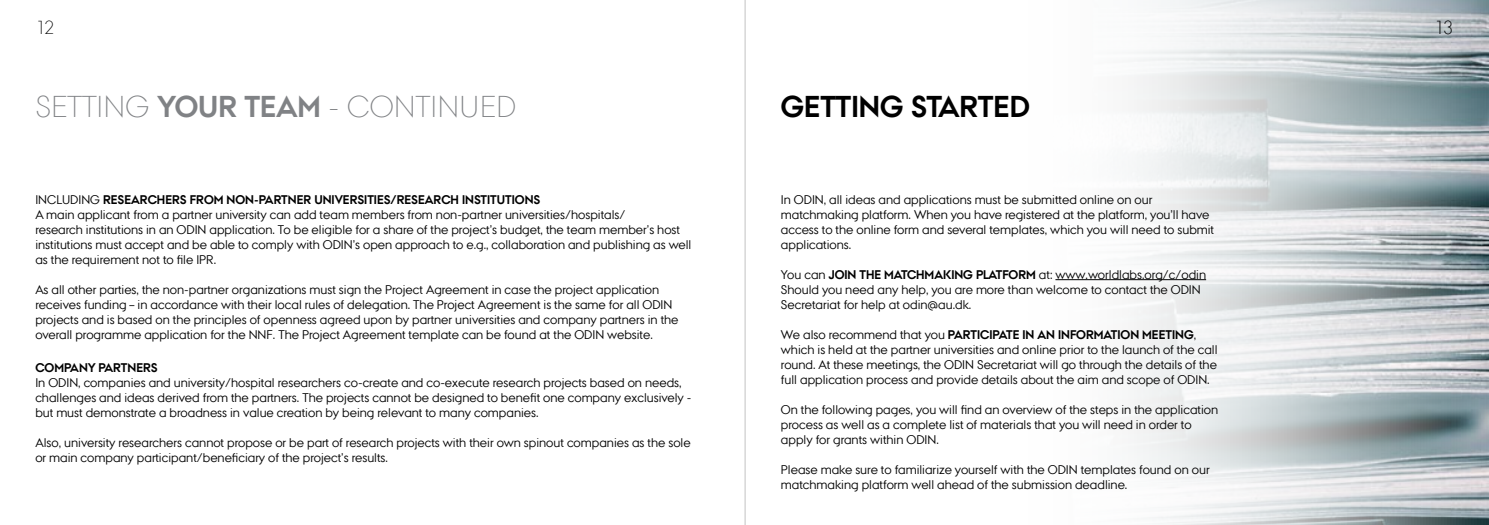
<style>
.page{position:relative;width:1489px;height:525px;background:#fff}
.page>*{position:absolute;margin:0;border:0;box-sizing:border-box;transform-origin:0 0}
.t1{font:300 30px "AU Passata";color:#808285}
.t2{font:700 30px "AU Passata";color:#000}
.t3{font:300 18.75px "AU Passata";color:#000}
.t4{font:12.5px/15px "AU Passata";color:#000}
.t5{font:700 12.5px "AU Passata";color:#000}
.s1{font-weight:700}
</style>
<div class="page">
<img style="left:1055px;top:0;width:433px;height:524px">
<hr style="left:1055px;top:279px;width:150px;height:1px;background:#000">
<hr style="left:744px;top:0;width:1px;height:524px;background:#000">
<h2 class="t3" style="left:35px;top:17px;width:21px">12</h2>
<h2 class="t3" style="left:1433px;top:17px;width:21px">13</h2>
<h1 class="t1" style="left:35px;top:89px;width:482px">SETTING <span class="s1">YOUR TEAM</span> - CONTINUED</h1>
<h1 class="t2" style="left:781px;top:89px;width:250px">GETTING STARTED</h1>
<p class="t4" style="left:35px;top:192px;width:657px">INCLUDING <span class="s1">RESEARCHERS FROM NON-PARTNER UNIVERSITIES/RESEARCH INSTITUTIONS<br></span>A main applicant from a partner university can add team members from non-partner universities/hospitals/<br>research institutions in an ODIN application. To be eligible for a share of the project’s budget, the team member’s host institutions must accept and be able to comply with ODIN’s open approach to e.g., collaboration and publishing as well as the requirement not to file IPR.</p>
<p class="t4" style="left:35px;top:282px;width:644px">As all other parties, the non-partner organizations must sign the Project Agreement in case the project application receives funding – in accordance with their local rules of delegation. The Project Agreement is the same for all ODIN projects and is based on the principles of openness agreed upon by partner universities and company partners in the overall programme application for the NNF. The Project Agreement template can be found at the ODIN website.</p>
<p class="t5" style="left:35px;top:360px;width:124px">COMPANY PARTNERS</p>
<p class="t4" style="left:35px;top:375px;width:657px">In ODIN, companies and university/hospital researchers co-create and co-execute research projects based on needs, challenges and ideas derived from the partners. The projects cannot be designed to benefit one company exclusively - but must demonstrate a broadness in value creation by being relevant to many companies.</p>
<p class="t4" style="left:35px;top:435px;width:656px">Also, university researchers cannot propose or be part of research projects with their own spinout companies as the sole or main company participant/beneficiary of the project’s results.</p>
<p class="t4" style="left:781px;top:191px;width:434px">In ODIN, all ideas and applications must be submitted online on our matchmaking platform. When you have registered at the platform, you’ll have access to the online form and several templates, which you will need to submit applications.</p>
<p class="t4" style="left:781px;top:266px;width:426px">You can <span class="s1">JOIN THE MATCHMAKING PLATFORM</span> at: www.worldlabs.org/c/odin<br>Should you need any help, you are more than welcome to contact the ODIN<br>Secretariat for help at odin@au.dk.</p>
<p class="t4" style="left:781px;top:326px;width:438px">We also recommend that you <span class="s1">PARTICIPATE IN AN INFORMATION MEETING</span>, which is held at the partner universities and online prior to the launch of the call round. At these meetings, the ODIN Secretariat will go through the details of the full application process and provide details about the aim and scope of ODIN.</p>
<p class="t4" style="left:781px;top:401px;width:439px">On the following pages, you will find an overview of the steps in the application process as well as a complete list of materials that you will need in order to apply for grants within ODIN.</p>
<p class="t4" style="left:781px;top:461px;width:430px">Please make sure to familiarize yourself with the ODIN templates found on our matchmaking platform well ahead of the submission deadline.</p>
</div>
